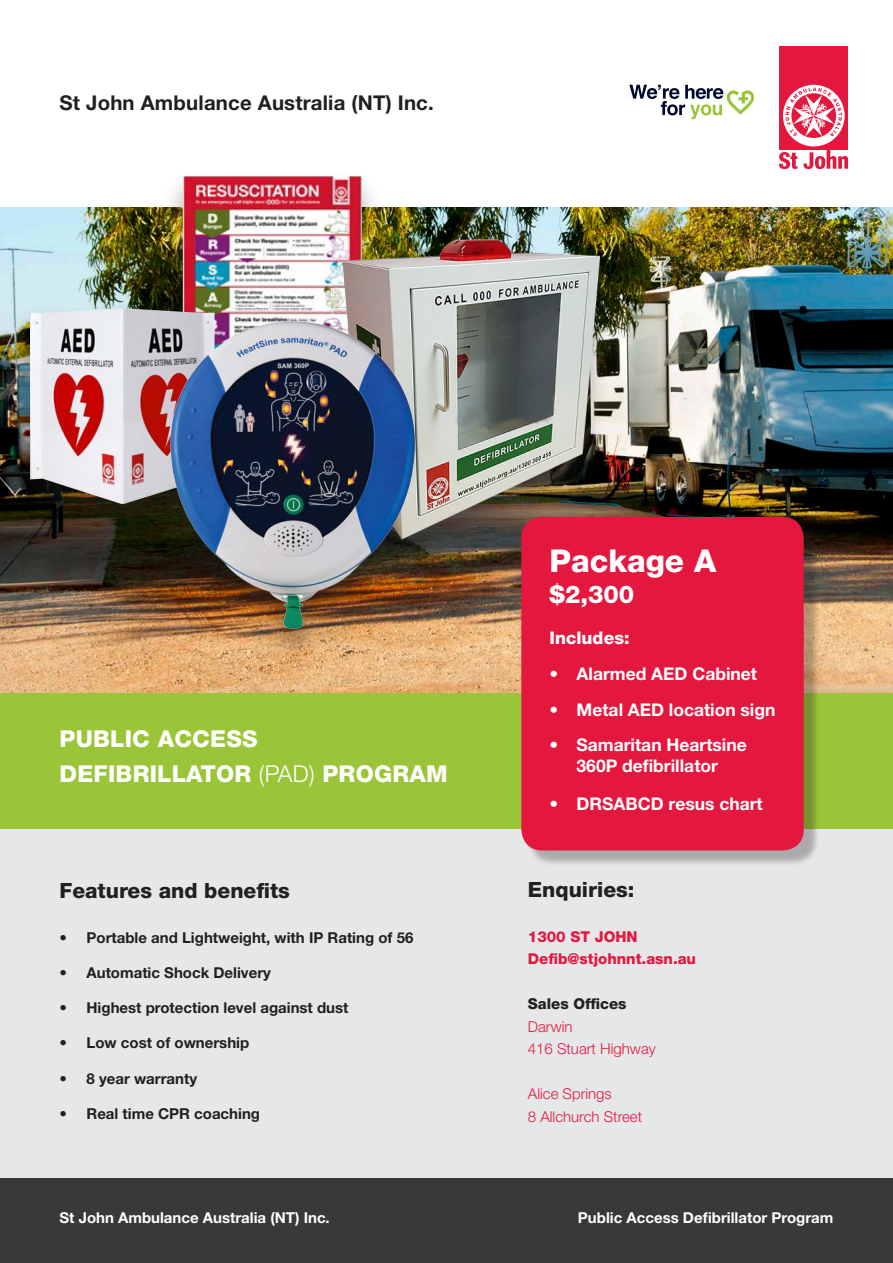
<style>
.page{position:relative;width:893px;height:1263px;background:#fff}
.page>*{position:absolute;margin:0;border:0;box-sizing:border-box;transform-origin:0 0}
.t1{font:800 31.5px "Helvetica Neue LT Std";color:#fff}
.t2{font:800 24.45px "Helvetica Neue LT Std";color:#fff}
.t3{font:800 23.25px "Helvetica Neue LT Std";letter-spacing:.01em;color:#fff}
.t4{font:800 21px "Helvetica Neue LT Std";color:#231f20}
.t5{font:700 20.4px "Helvetica Neue LT Std";letter-spacing:.01em;color:#231f20}
.t6{font:700 17.4px/21px "Helvetica Neue LT Std";color:#fff;text-align:center}
.t7{font:800 17.4px "Helvetica Neue LT Std";color:#fff}
.t8{font:700 15px "Helvetica Neue LT Std";color:#231f20}
.t9{font:700 15px "Helvetica Neue LT Std";color:#fff}
.t10{font:300 15px "Helvetica Neue LT Std";color:#e4183e}
.t11{font:800 15px "Helvetica Neue LT Std";color:#e4183e}
.t12{font:800 15px "Helvetica Neue LT Std";color:#231f20}
.s1{font-weight:300}
</style>
<div class="page">
<img style="left:0;top:208px;width:893px;height:485px">
<div style="left:0;top:828px;width:893px;height:375px;background:#e6e7e9"></div>
<div style="left:0;top:1179px;width:893px;height:84px;background:#3b3838"></div>
<div style="left:0;top:169px;width:646px;height:493px;background:#231f20;opacity:.4"></div>
<img style="left:0;top:387px;width:629px;height:160px">
<img style="left:171px;top:169px;width:191px;height:149px">
<img style="left:331px;top:229px;width:275px;height:321px">
<img style="left:25px;top:304px;width:194px;height:204px">
<img style="left:162px;top:318px;width:259px;height:312px">
<div style="left:0;top:693px;width:893px;height:135px;background:#9bc538"></div>
<div style="left:526px;top:522px;width:294px;height:344px;background:#231f20;opacity:.3"></div>
<div style="left:521px;top:517px;width:283px;height:333px;background:#e4183e;border-radius:21px"></div>
<div style="left:779px;top:47px;width:69px;height:103px;background:#e4183e"></div>
<div style="left:783px;top:85px;width:62px;height:61px;background:#fff;border-radius:50%"></div>
<svg style="left:779px;top:152px;width:18px;height:17px"></svg>
<svg style="left:803px;top:150px;width:45px;height:19px"></svg>
<svg style="left:785px;top:87px;width:57px;height:50px"></svg>
<svg style="left:629px;top:85px;width:125px;height:34px"></svg>
<p class="t5" style="left:60px;top:90px;width:376px">St John Ambulance Australia (NT) Inc.</p>
<p class="t3" style="left:60px;top:724px;width:200px">PUBLIC ACCESS</p>
<p class="t3" style="left:60px;top:759px;width:390px">DEFIBRILLATOR <span class="s1">(PAD)</span> PROGRAM</p>
<p class="t4" style="left:60px;top:878px;width:232px">Features and benefits</p>
<p class="t8" style="left:60px;top:928px;width:355px">• Portable and Lightweight, with IP Rating of 56</p>
<p class="t8" style="left:60px;top:963px;width:213px">• Automatic Shock Delivery</p>
<p class="t8" style="left:60px;top:998px;width:290px">• Highest protection level against dust</p>
<p class="t8" style="left:60px;top:1034px;width:191px">• Low cost of ownership</p>
<p class="t8" style="left:60px;top:1069px;width:139px">• 8 year warranty</p>
<p class="t8" style="left:60px;top:1104px;width:202px">• Real time CPR coaching</p>
<p class="t9" style="left:60px;top:1209px;width:272px">St John Ambulance Australia (NT) Inc.</p>
<p class="t1" style="left:550px;top:542px;width:168px">Package A</p>
<p class="t2" style="left:550px;top:580px;width:86px">$2,300</p>
<p class="t7" style="left:550px;top:627px;width:81px">Includes:</p>
<p class="t6" style="left:550px;top:663px;width:209px">• Alarmed AED Cabinet</p>
<p class="t6" style="left:550px;top:698px;width:227px">• Metal AED location sign</p>
<p class="t6" style="left:550px;top:734px;width:199px">• Samaritan Heartsine<br>360P defibrillator</p>
<p class="t6" style="left:550px;top:792px;width:215px">• DRSABCD resus chart</p>
<p class="t4" style="left:528px;top:877px;width:108px">Enquiries:</p>
<p class="t11" style="left:528px;top:927px;width:111px">1300 ST JOHN</p>
<p class="t11" style="left:528px;top:950px;width:170px">Defib@stjohnnt.asn.au</p>
<p class="t12" style="left:528px;top:995px;width:100px">Sales Offices</p>
<p class="t10" style="left:528px;top:1017px;width:46px">Darwin</p>
<p class="t10" style="left:528px;top:1040px;width:129px">416 Stuart Highway</p>
<p class="t10" style="left:528px;top:1085px;width:85px">Alice Springs</p>
<p class="t10" style="left:528px;top:1107px;width:116px">8 Allchurch Street</p>
<p class="t9" style="left:578px;top:1209px;width:257px">Public Access Defibrillator Program</p>
</div>
